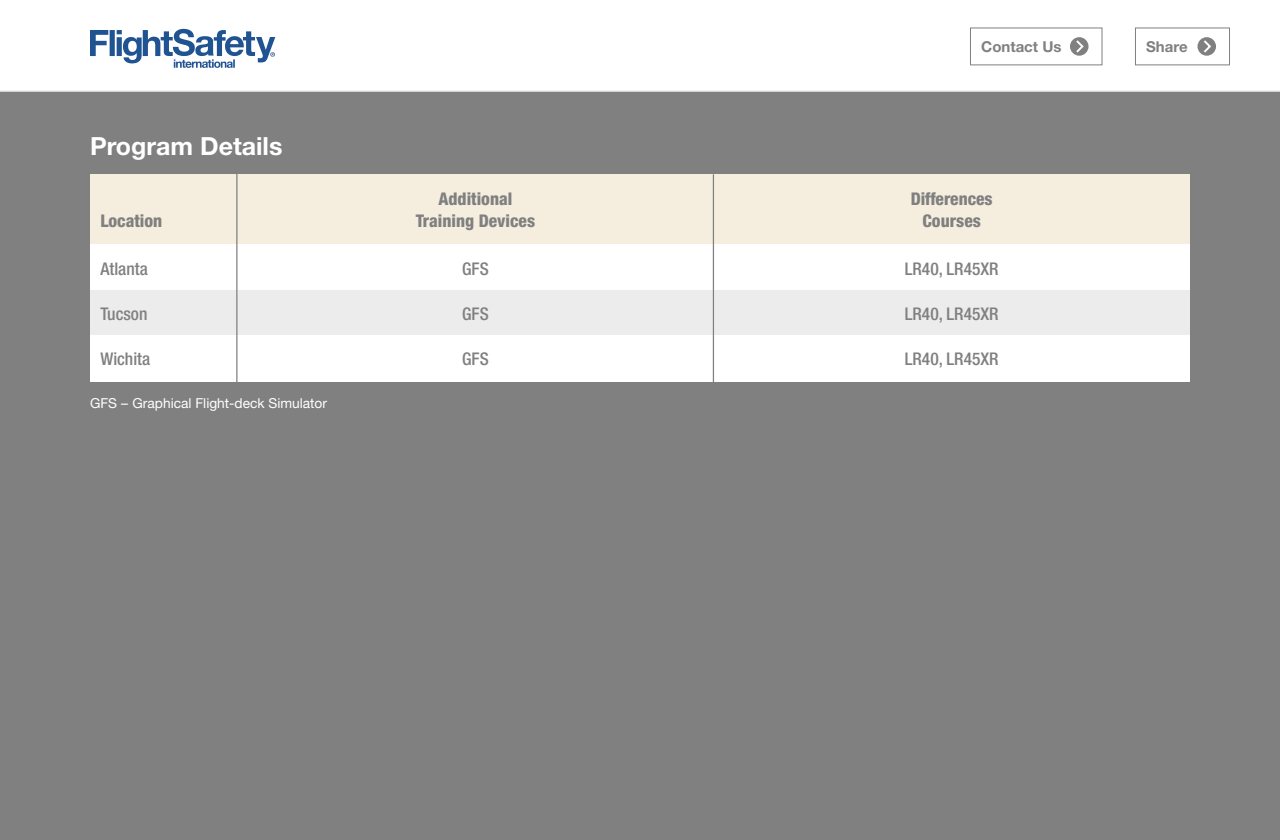
<style>
.page{position:relative;width:1280px;height:840px;background:#fff}
.page>*{position:absolute;margin:0;border:0;box-sizing:border-box;transform-origin:0 0}
.t1{font:700 25px "Helvetica Neue";color:#fff}
.t2{font:500 condensed 17.5px "Helvetica Neue";color:#808080}
.t3{font:800 condensed 17.5px "Helvetica Neue";color:#808080}
.t4{font:700 15px "Helvetica Neue";color:#808080}
.t5{font:13.75px "Helvetica Neue";color:#fff}
</style>
<div class="page">
<div style="left:970px;top:27px;width:133px;height:38px;border:1px solid #808080"></div>
<svg style="left:1070px;top:37px;width:19px;height:19px"></svg>
<svg style="left:1074px;top:38px;width:11px;height:17px"></svg>
<div style="left:1135px;top:27px;width:95px;height:38px;border:1px solid #808080"></div>
<div style="left:1198px;top:37px;width:18px;height:19px;background:#808080;border-radius:50%"></div>
<svg style="left:1202px;top:38px;width:11px;height:17px"></svg>
<svg style="left:90px;top:29px;width:185px;height:39px"></svg>
<div style="left:0;top:91px;width:1280px;height:749px;background:#808080"></div>
<div style="left:90px;top:180px;width:1100px;height:201px;background:#fff"></div>
<div style="left:90px;top:175px;width:1100px;height:69px;background:#f5eedf"></div>
<div style="left:90px;top:290px;width:1100px;height:45px;background:#ececec"></div>
<hr style="left:236px;top:174px;width:2px;height:226px;background:#808080">
<hr style="left:713px;top:174px;width:1px;height:226px;background:#808080">
<hr style="left:0;top:91px;width:1280px;height:1px;background:#dfdfdf">
<h1 class="t1" style="left:90px;top:130px;width:194px">Program Details</h1>
<p class="t4" style="left:981px;top:37px;width:82px">Contact Us</p>
<p class="t4" style="left:1146px;top:37px;width:43px">Share</p>
<p class="t3" style="left:438px;top:188px;width:75px">Additional</p>
<p class="t3" style="left:911px;top:188px;width:84px">Differences</p>
<p class="t3" style="left:100px;top:210px;width:63px">Location</p>
<p class="t3" style="left:416px;top:210px;width:121px">Training Devices</p>
<p class="t3" style="left:923px;top:210px;width:60px">Courses</p>
<p class="t2" style="left:100px;top:258px;width:49px">Atlanta</p>
<p class="t2" style="left:462px;top:258px;width:28px">GFS</p>
<p class="t2" style="left:905px;top:258px;width:95px">LR40, LR45XR</p>
<p class="t2" style="left:100px;top:303px;width:48px">Tucson</p>
<p class="t2" style="left:462px;top:303px;width:28px">GFS</p>
<p class="t2" style="left:905px;top:303px;width:95px">LR40, LR45XR</p>
<p class="t2" style="left:100px;top:348px;width:51px">Wichita</p>
<p class="t2" style="left:462px;top:348px;width:28px">GFS</p>
<p class="t2" style="left:905px;top:348px;width:95px">LR40, LR45XR</p>
<p class="t5" style="left:90px;top:395px;width:239px">GFS – Graphical Flight-deck Simulator</p>
</div>
